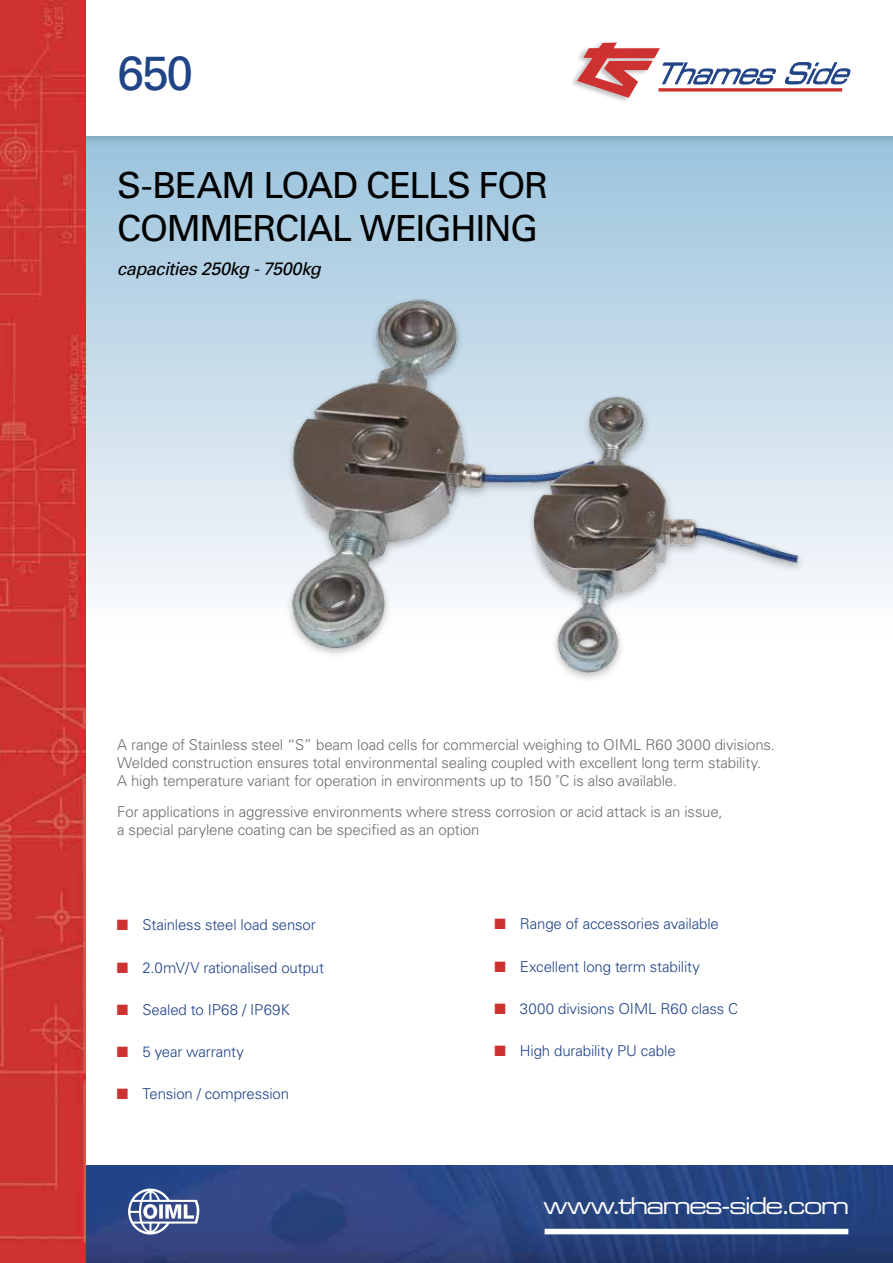
<style>
.page{position:relative;width:893px;height:1263px;background:#fff}
.page>*{position:absolute;margin:0;border:0;box-sizing:border-box;transform-origin:0 0}
.t1{font:48px "Univers";color:#214486}
.t2{font:36px/43.2px "Univers";letter-spacing:-.035em;color:#000}
.t3{font:23.25px "Eurostile Extended Two";letter-spacing:-.08em;color:#fff}
.t4{font:italic 18px "Univers";letter-spacing:-.025em;color:#000}
.t5{font:300 15px/18px "Univers";letter-spacing:-.01em;color:#6d6e71}
.t6{font:300 15px "Univers";letter-spacing:-.01em;color:#214486}
.s1{color:#cd3231}
</style>
<div class="page">
<img style="left:85px;top:1165px;width:808px;height:98px">
<div style="left:0;top:136px;width:893px;height:498px;background:#000;opacity:.15"></div>
<div style="left:545px;top:1229px;width:303px;height:5px;background:#fff"></div>
<div style="left:569px;top:40px;width:91px;height:64px;background:#000;opacity:.25"></div>
<svg style="left:577px;top:43px;width:274px;height:55px"></svg>
<img style="left:0;top:0;width:85px;height:1263px">
<img style="left:112px;top:289px;width:734px;height:390px">
<svg style="left:128px;top:1188px;width:72px;height:46px"></svg>
<h1 class="t1" style="left:117px;top:45px;width:78px">650</h1>
<h2 class="t2" style="left:117px;top:164px;width:432px">S-BEAM LOAD CELLS FOR<br>COMMERCIAL WEIGHING</h2>
<p class="t4" style="left:117px;top:258px;width:205px">capacities 250kg - 7500kg</p>
<p class="t5" style="left:117px;top:735px;width:659px">A range of Stainless steel “S” beam load cells for commercial weighing to OIML R60 3000 divisions.<br>Welded construction ensures total environmental sealing coupled with excellent long term stability.<br>A high temperature variant for operation in environments up to 150 ˚C is also available.</p>
<p class="t5" style="left:117px;top:802px;width:607px">For applications in aggressive environments where stress corrosion or acid attack is an issue, a special parylene coating can be specified as an option</p>
<p class="t6" style="left:117px;top:916px;width:200px"><span class="s1">■</span> Stainless steel load sensor</p>
<p class="t6" style="left:117px;top:958px;width:209px"><span class="s1">■</span> 2.0mV/V rationalised output</p>
<p class="t6" style="left:117px;top:1000px;width:175px"><span class="s1">■</span> Sealed to IP68 / IP69K</p>
<p class="t6" style="left:117px;top:1043px;width:128px"><span class="s1">■</span> 5 year warranty</p>
<p class="t6" style="left:117px;top:1085px;width:174px"><span class="s1">■</span> Tension / compression</p>
<p class="t6" style="left:494px;top:915px;width:226px"><span class="s1">■</span> Range of accessories available</p>
<p class="t6" style="left:494px;top:957px;width:207px"><span class="s1">■</span> Excellent long term stability</p>
<p class="t6" style="left:494px;top:1000px;width:245px"><span class="s1">■</span> 3000 divisions OIML R60 class C</p>
<p class="t6" style="left:494px;top:1042px;width:183px"><span class="s1">■</span> High durability PU cable</p>
<h3 class="t3" style="left:544px;top:1190px;width:307px">www.thames-side.com</h3>
</div>
